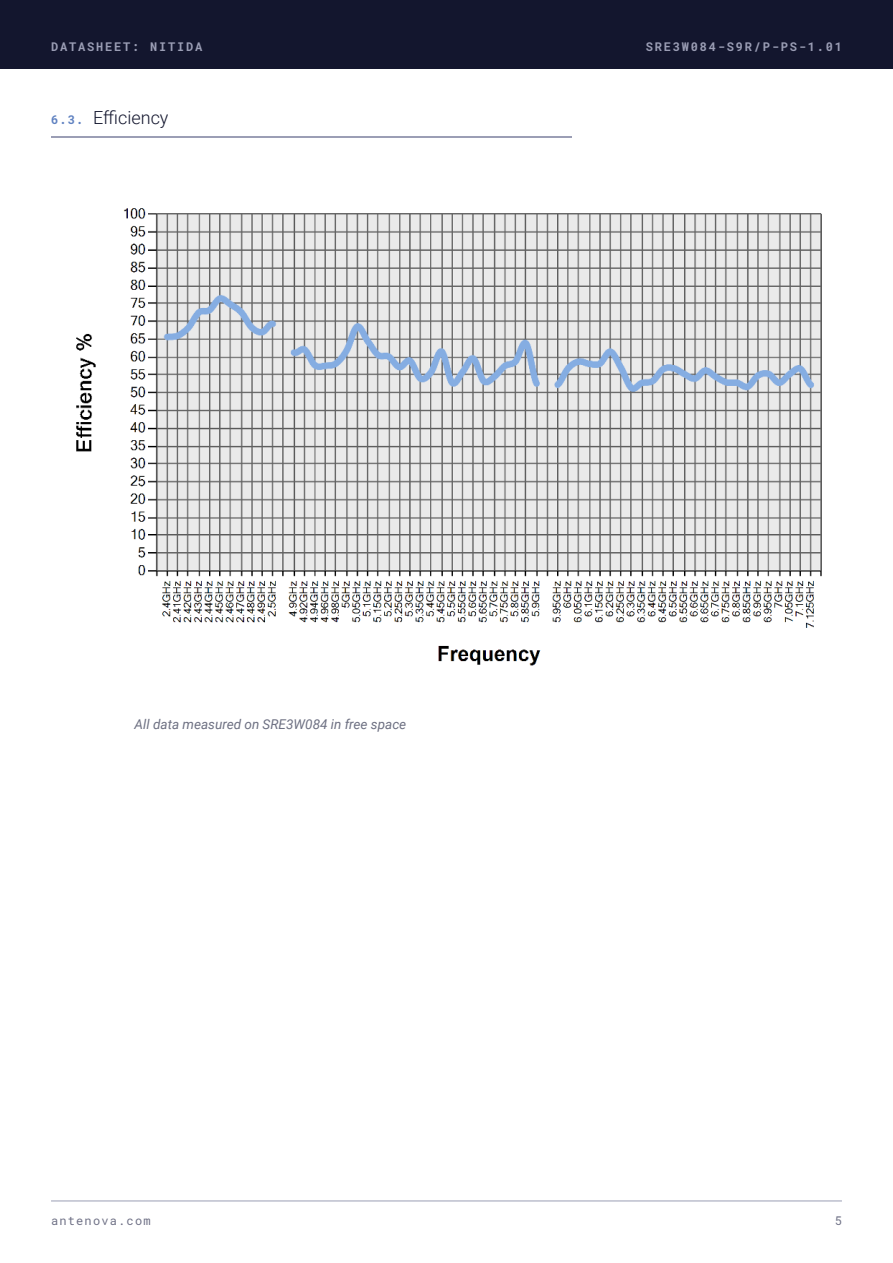
<style>
.page{position:relative;width:893px;height:1263px;background:#fff}
.page>*{position:absolute;margin:0;border:0;box-sizing:border-box;transform-origin:0 0}
.t1{font:300 18px "Roboto";color:#13162e}
.t2{font:italic 13.5px "Roboto";color:#6d7082}
.t3{font:700 12px "Roboto Mono";letter-spacing:.15em;color:#9b9eb5}
.t4{font:12px "Roboto Mono";letter-spacing:.1em;color:#6f7186}
.s1{font-family:"Roboto Mono";font-weight:700;font-size:12px;color:#6082c1}
</style>
<div class="page">
<div style="left:0;top:0;width:893px;height:68px;background:#13162e"></div>
<hr style="left:51px;top:1201px;width:791px;height:1px;background:#9b9eb5">
<hr style="left:51px;top:137px;width:520px;height:1px;background:#9b9eb5">
<img style="left:76px;top:208px;width:746px;height:458px">
<p class="t3" style="left:51px;top:40px;width:153px">DATASHEET: NITIDA</p>
<p class="t3" style="left:646px;top:40px;width:198px">SRE3W084-S9R/P-PS-1.01</p>
<h1 class="t1" style="left:51px;top:105px;width:119px"><span class="s1">6.3.</span> E昀케ciency</h1>
<p class="t2" style="left:135px;top:718px;width:273px">All data measured on SRE3W084 in free space</p>
<p class="t4" style="left:51px;top:1213px;width:101px">antenova.com</p>
<p class="t4" style="left:835px;top:1213px;width:9px">5</p>
</div>
